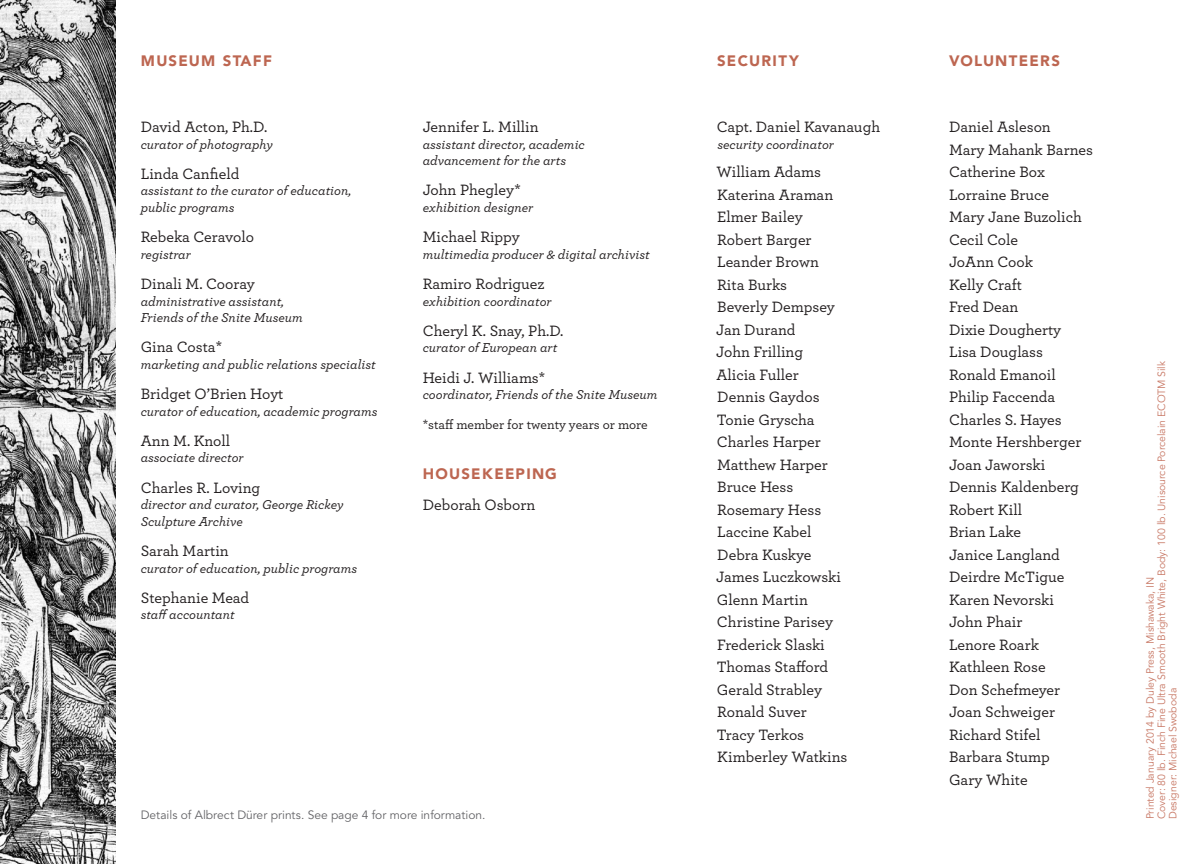
<style>
.page{position:relative;width:1188px;height:864px;background:#fff}
.page>*{position:absolute;margin:0;border:0;box-sizing:border-box;transform-origin:0 0}
.t1{font:500 15.75px/22.5px "Archer";color:#231f20}
.t2{font:900 15px "Avenir";letter-spacing:.08em;color:#bd6651}
.t3{font:italic 500 13.5px/16.5px "Archer";color:#231f20}
.t4{font:500 13.5px "Archer";color:#231f20}
.t5{font:12px "Avenir";color:#636366}
.t6{font:10.5px "Avenir";color:#c87865}
</style>
<div class="page">
<img style="left:0;top:0;width:115px;height:864px">
<p class="t2" style="left:141px;top:52px;width:133px">MUSEUM STAFF</p>
<p class="t2" style="left:717px;top:52px;width:83px">SECURITY</p>
<p class="t2" style="left:949px;top:52px;width:113px">VOLUNTEERS</p>
<p class="t1" style="left:141px;top:115px;width:128px">David Acton, Ph.D.</p>
<p class="t3" style="left:141px;top:135px;width:134px">curator of photography</p>
<p class="t1" style="left:141px;top:162px;width:100px">Linda Canfield</p>
<p class="t3" style="left:141px;top:182px;width:212px">assistant to the curator of education, public programs</p>
<p class="t1" style="left:141px;top:225px;width:115px">Rebeka Ceravolo</p>
<p class="t3" style="left:141px;top:245px;width:52px">registrar</p>
<p class="t1" style="left:141px;top:272px;width:116px">Dinali M. Cooray</p>
<p class="t3" style="left:141px;top:292px;width:164px">administrative assistant,<br>Friends of the Snite Museum</p>
<p class="t1" style="left:141px;top:335px;width:83px">Gina Costa*</p>
<p class="t3" style="left:141px;top:355px;width:236px">marketing and public relations specialist</p>
<p class="t1" style="left:141px;top:382px;width:144px">Bridget O’Brien Hoyt</p>
<p class="t3" style="left:141px;top:402px;width:238px">curator of education, academic programs</p>
<p class="t1" style="left:141px;top:429px;width:91px">Ann M. Knoll</p>
<p class="t3" style="left:141px;top:449px;width:105px">associate director</p>
<p class="t1" style="left:141px;top:475px;width:121px">Charles R. Loving</p>
<p class="t3" style="left:141px;top:496px;width:204px">director and curator, George Rickey<br>Sculpture Archive</p>
<p class="t1" style="left:141px;top:539px;width:90px">Sarah Martin</p>
<p class="t3" style="left:141px;top:559px;width:218px">curator of education, public programs</p>
<p class="t1" style="left:141px;top:585px;width:110px">Stephanie Mead</p>
<p class="t3" style="left:141px;top:606px;width:95px">staff accountant</p>
<p class="t1" style="left:423px;top:115px;width:118px">Jennifer L. Millin</p>
<p class="t3" style="left:423px;top:135px;width:164px">assistant director, academic advancement for the arts</p>
<p class="t1" style="left:423px;top:178px;width:100px">John Phegley*</p>
<p class="t3" style="left:423px;top:198px;width:112px">exhibition designer</p>
<p class="t1" style="left:423px;top:225px;width:99px">Michael Rippy</p>
<p class="t3" style="left:423px;top:245px;width:228px">multimedia producer &amp; digital archivist</p>
<p class="t1" style="left:423px;top:272px;width:123px">Ramiro Rodriguez</p>
<p class="t3" style="left:423px;top:292px;width:131px">exhibition coordinator</p>
<p class="t1" style="left:423px;top:318px;width:142px">Cheryl K. Snay, Ph.D.</p>
<p class="t3" style="left:423px;top:339px;width:136px">curator of European art</p>
<p class="t1" style="left:423px;top:365px;width:124px">Heidi J. Williams*</p>
<p class="t3" style="left:423px;top:386px;width:236px">coordinator, Friends of the Snite Museum</p>
<p class="t4" style="left:423px;top:415px;width:227px">*staff member for twenty years or more</p>
<p class="t2" style="left:423px;top:465px;width:136px">HOUSEKEEPING</p>
<p class="t1" style="left:423px;top:492px;width:114px">Deborah Osborn</p>
<p class="t5" style="left:141px;top:808px;width:346px">Details of Albrect Dürer prints. See page 4 for more information.</p>
<p class="t1" style="left:717px;top:115px;width:165px">Capt. Daniel Kavanaugh</p>
<p class="t3" style="left:717px;top:135px;width:118px">security coordinator</p>
<p class="t1" style="left:716px;top:160px;width:133px">William Adams<br>Katerina Araman<br>Elmer Bailey<br>Robert Barger<br>Leander Brown<br>Rita Burks<br>Beverly Dempsey<br>Jan Durand<br>John Frilling<br>Alicia Fuller<br>Dennis Gaydos<br>Tonie Gryscha<br>Charles Harper<br>Matthew Harper<br>Bruce Hess<br>Rosemary Hess<br>Laccine Kabel<br>Debra Kuskye<br>James Luczkowski<br>Glenn Martin<br>Christine Parisey<br>Frederick Slaski<br>Thomas Stafford<br>Gerald Strabley<br>Ronald Suver<br>Tracy Terkos<br>Kimberley Watkins</p>
<p class="t1" style="left:949px;top:115px;width:145px">Daniel Asleson<br>Mary Mahank Barnes<br>Catherine Box<br>Lorraine Bruce<br>Mary Jane Buzolich<br>Cecil Cole<br>JoAnn Cook<br>Kelly Craft<br>Fred Dean<br>Dixie Dougherty<br>Lisa Douglass<br>Ronald Emanoil<br>Philip Faccenda<br>Charles S. Hayes<br>Monte Hershberger<br>Joan Jaworski<br>Dennis Kaldenberg<br>Robert Kill<br>Brian Lake<br>Janice Langland<br>Deirdre McTigue<br>Karen Nevorski<br>John Phair<br>Lenore Roark<br>Kathleen Rose<br>Don Schefmeyer<br>Joan Schweiger<br>Richard Stifel<br>Barbara Stump<br>Gary White</p>
<p class="t6" style="left:1156px;top:819px;width:460px;rotate:-90deg">Cover: 80 lb. Finch Fine Ultra Smooth Bright White, Body: 100 lb. Unisource Porcelain ECOTM Silk</p>
<p class="t6" style="left:1144px;top:819px;width:243px;rotate:-90deg">Printed January 2014 by Duley Press, Mishawaka, IN</p>
<p class="t6" style="left:1167px;top:819px;width:133px;rotate:-90deg">Designer: Michael Swoboda</p>
</div>
